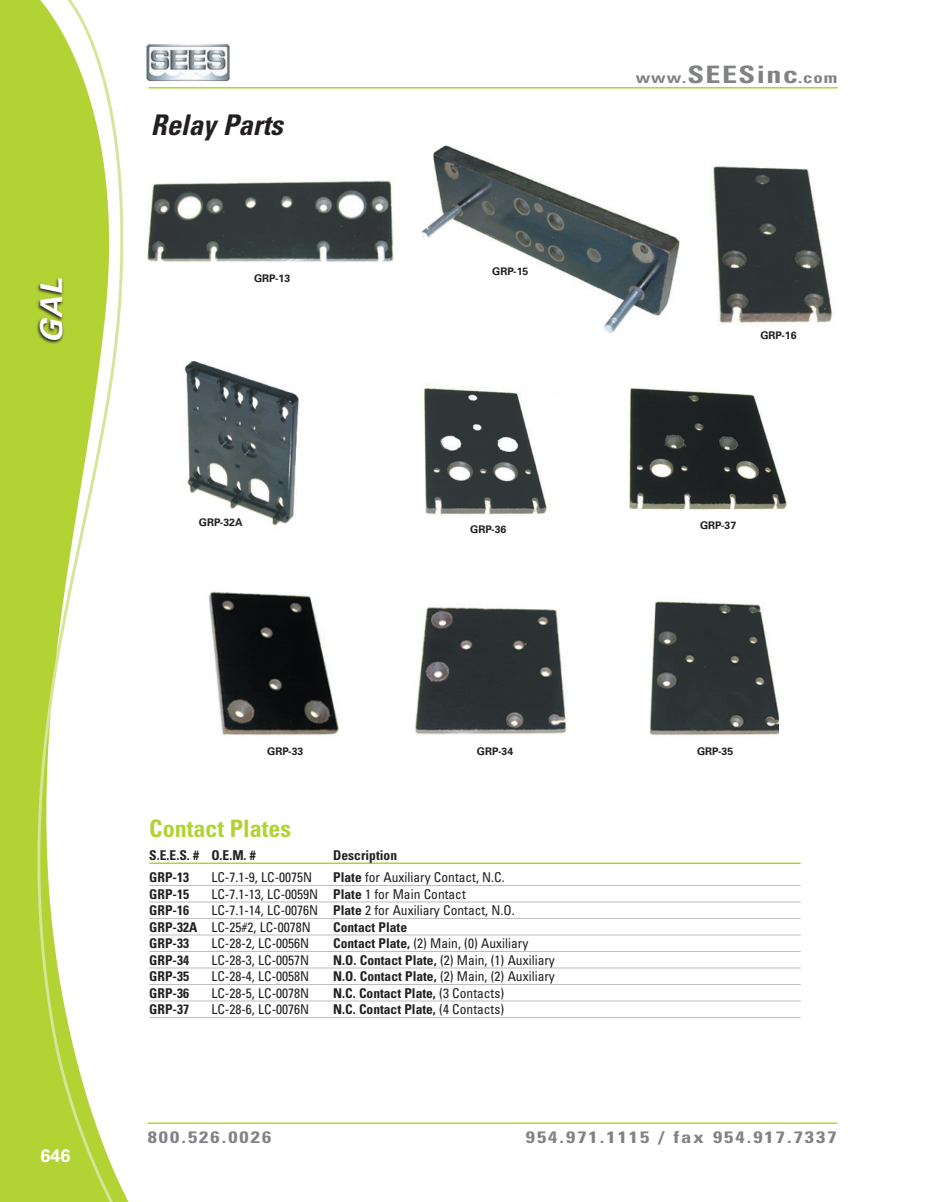
<style>
.page{position:relative;width:932px;height:1202px;background:#fff}
.page>*{position:absolute;margin:0;border:0;box-sizing:border-box;transform-origin:0 0}
.t1{font:italic 700 30px "Univers LT Std";color:#fff}
.t2{font:28.5px "Univers LT 67 Bd Cn Obl";color:#231f20}
.Gal_Product{font:700 condensed 24px "Univers";color:#b3d234}
.t3{font:18px "Univers LT 65 Bd";color:#fff}
.t4{font:700 condensed 16.5px "Univers";letter-spacing:.1em;color:#808285;scale:1.25 1}
.t5{font:700 condensed 15px "Univers";letter-spacing:.05em;color:#808285;scale:1.25 1}
.Chart_Text{font:condensed 13.5px "Univers";color:#231f20}
.Chart_Text-2{font:700 condensed 13.5px "Univers";color:#231f20}
.Chart_Head_-_Gal{font:700 condensed 13.5px "Univers";color:#231f20}
.Caption___Pix{font:700 10.5px "Univers LT Std";color:#231f20}
.s1{font-size:24px}
.s2{font-weight:700}
.s3{font-weight:400}
</style>
<div class="page">
<img style="left:0;top:0;width:129px;height:1202px">
<hr style="left:148px;top:87px;width:689px;height:1px;background:#b3d234">
<hr style="left:148px;top:1122px;width:689px;height:2px;background:#b3d234">
<svg style="left:37px;top:277px;width:28px;height:68px;background:#83962d"></svg>
<img style="left:147px;top:180px;width:247px;height:82px">
<img style="left:713px;top:166px;width:120px;height:158px">
<img style="left:421px;top:145px;width:259px;height:189px">
<hr style="left:149px;top:862px;width:651px;height:2px;background:#b3d234">
<hr style="left:149px;top:885px;width:651px;height:1px;background:#bcbdc0">
<hr style="left:149px;top:901px;width:651px;height:1px;background:#bcbdc0">
<hr style="left:149px;top:918px;width:651px;height:1px;background:#bcbdc0">
<hr style="left:149px;top:934px;width:651px;height:1px;background:#bcbdc0">
<hr style="left:149px;top:951px;width:651px;height:1px;background:#bcbdc0">
<hr style="left:149px;top:967px;width:651px;height:1px;background:#bcbdc0">
<hr style="left:149px;top:984px;width:651px;height:1px;background:#bcbdc0">
<hr style="left:149px;top:1000px;width:651px;height:1px;background:#bcbdc0">
<hr style="left:149px;top:1017px;width:651px;height:1px;background:#bcbdc0">
<img style="left:649px;top:601px;width:129px;height:134px">
<img style="left:415px;top:607px;width:152px;height:128px">
<img style="left:208px;top:591px;width:131px;height:145px">
<img style="left:424px;top:387px;width:123px;height:128px">
<img style="left:184px;top:361px;width:115px;height:165px">
<img style="left:629px;top:388px;width:158px;height:122px">
<img style="left:146px;top:43px;width:84px;height:38px">
<p class="t1" style="left:34px;top:342px;width:66px;rotate:-90deg">GAL</p>
<p class="t2" style="left:151px;top:108px;width:134px">Relay Parts</p>
<p class="Caption___Pix" style="left:254px;top:272px;width:38px">GRP-13</p>
<p class="Caption___Pix" style="left:492px;top:265px;width:38px">GRP-15</p>
<p class="t5" style="left:635px;top:69px;width:163px">www.<span class="s1">SEESinc</span>.com</p>
<p class="Caption___Pix" style="left:760px;top:330px;width:38px">GRP-16</p>
<p class="Caption___Pix" style="left:199px;top:516px;width:45px">GRP-32A</p>
<p class="Caption___Pix" style="left:700px;top:519px;width:38px">GRP-37</p>
<p class="Caption___Pix" style="left:470px;top:523px;width:38px">GRP-36</p>
<h3 class="t3" style="left:40px;top:1145px;width:32px">646</h3>
<p class="Caption___Pix" style="left:267px;top:745px;width:38px">GRP-33</p>
<p class="Caption___Pix" style="left:477px;top:745px;width:38px">GRP-34</p>
<p class="Caption___Pix" style="left:697px;top:745px;width:38px">GRP-35</p>
<p class="Gal_Product" style="left:149px;top:814px;width:143px">Contact Plates</p>
<p class="Chart_Head_-_Gal" style="left:149px;top:846px;width:108px">S.E.E.S. # O.E.M. #</p>
<p class="Chart_Head_-_Gal" style="left:333px;top:846px;width:65px">Description</p>
<p class="Chart_Text-2" style="left:149px;top:869px;width:41px">GRP-13</p>
<p class="Chart_Text" style="left:211px;top:869px;width:102px">LC-7.1-9, LC-0075N</p>
<p class="Chart_Text" style="left:333px;top:869px;width:171px"><span class="s2">Plate</span> for Auxiliary Contact, N.C.</p>
<p class="Chart_Text-2" style="left:149px;top:885px;width:41px">GRP-15</p>
<p class="Chart_Text" style="left:211px;top:885px;width:256px">LC-7.1-13, LC-0059N <span class="s2">Plate</span> 1 for Main Contact</p>
<p class="Chart_Text-2" style="left:149px;top:902px;width:41px">GRP-16</p>
<p class="Chart_Text" style="left:211px;top:902px;width:303px">LC-7.1-14, LC-0076N <span class="s2">Plate</span> 2 for Auxiliary Contact, N.O.</p>
<p class="Chart_Text" style="left:149px;top:918px;width:163px"><span class="s2">GRP-32A</span> LC-25#2, LC-0078N</p>
<p class="Chart_Text-2" style="left:333px;top:918px;width:75px">Contact Plate</p>
<p class="Chart_Text-2" style="left:149px;top:935px;width:41px">GRP-33</p>
<p class="Chart_Text" style="left:211px;top:935px;width:99px">LC-28-2, LC-0056N</p>
<p class="Chart_Text" style="left:333px;top:935px;width:196px"><span class="s2">Contact Plate,</span> (2) Main, (0) Auxiliary</p>
<p class="Chart_Text-2" style="left:149px;top:951px;width:41px">GRP-34</p>
<p class="Chart_Text" style="left:211px;top:951px;width:99px">LC-28-3, LC-0057N</p>
<p class="Chart_Text" style="left:333px;top:951px;width:223px"><span class="s2">N.O. Contact Plate,</span> (2) Main, (1) Auxiliary</p>
<p class="Chart_Text-2" style="left:149px;top:968px;width:41px">GRP-35</p>
<p class="Chart_Text" style="left:211px;top:968px;width:99px">LC-28-4, LC-0058N</p>
<p class="Chart_Text" style="left:333px;top:968px;width:223px"><span class="s2">N.O. Contact Plate,</span> (2) Main, (2) Auxiliary</p>
<p class="Chart_Text-2" style="left:149px;top:984px;width:41px">GRP-36</p>
<p class="Chart_Text" style="left:211px;top:984px;width:99px">LC-28-5, LC-0078N</p>
<p class="Chart_Text-2" style="left:333px;top:984px;width:172px">N.C. Contact Plate, <span class="s3">(3 Contacts)</span></p>
<p class="Chart_Text-2" style="left:149px;top:1001px;width:41px">GRP-37</p>
<p class="Chart_Text" style="left:211px;top:1001px;width:99px">LC-28-6, LC-0076N</p>
<p class="Chart_Text-2" style="left:333px;top:1001px;width:172px">N.C. Contact Plate, <span class="s3">(4 Contacts)</span></p>
<p class="t4" style="left:148px;top:1127px;width:100px">800.526.0026</p>
<p class="t4" style="left:526px;top:1127px;width:250px">954.971.1115 / fax 954.917.7337</p>
</div>
